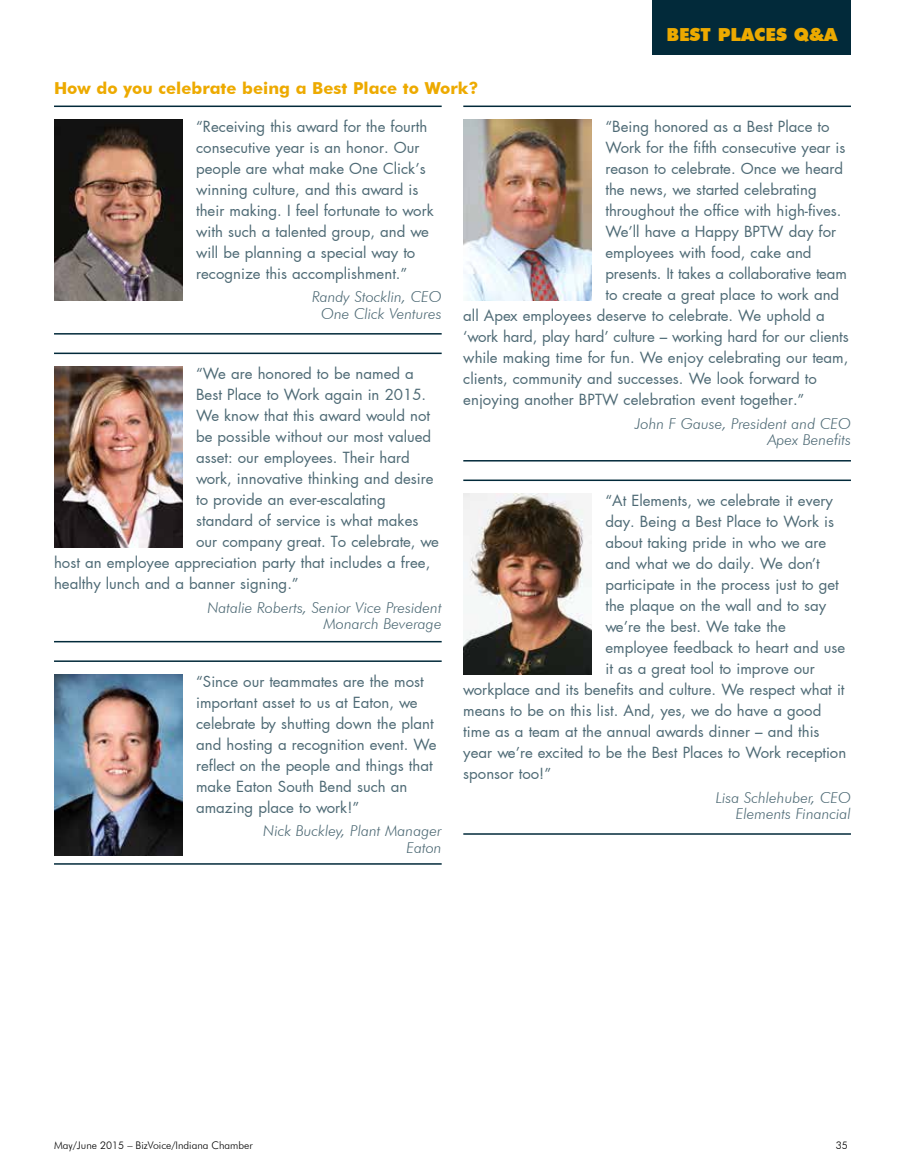
<style>
.page{position:relative;width:905px;height:1175px;background:#fff}
.page>*{position:absolute;margin:0;border:0;box-sizing:border-box;transform-origin:0 0}
.t1{font:900 18px "Futura BT";color:#edaa00}
.t2{font:700 16.5px "Futura BT";color:#edaa00}
.t3{font:15px/21px "Futura";color:#4e6a75}
.t4{font:italic 300 15px/16.5px "Futura BT";color:#4e6a75;text-align:right}
.t5{font:300 10.5px "Futura BT";color:#000}
</style>
<div class="page">
<div style="left:653px;top:0;width:197px;height:54px;background:#022a3a"></div>
<img style="left:54px;top:120px;width:129px;height:180px">
<hr style="left:54px;top:106px;width:387px;height:1px;background:#022a3a">
<hr style="left:54px;top:333px;width:387px;height:1px;background:#022a3a">
<img style="left:463px;top:494px;width:129px;height:180px">
<hr style="left:463px;top:479px;width:387px;height:2px;background:#022a3a">
<hr style="left:463px;top:833px;width:387px;height:1px;background:#022a3a">
<img style="left:54px;top:674px;width:129px;height:181px">
<hr style="left:54px;top:660px;width:387px;height:2px;background:#022a3a">
<hr style="left:54px;top:863px;width:387px;height:1px;background:#022a3a">
<img style="left:463px;top:120px;width:129px;height:180px">
<hr style="left:463px;top:106px;width:387px;height:1px;background:#022a3a">
<hr style="left:463px;top:460px;width:387px;height:1px;background:#022a3a">
<img style="left:54px;top:367px;width:129px;height:180px">
<hr style="left:54px;top:352px;width:387px;height:2px;background:#022a3a">
<hr style="left:54px;top:641px;width:387px;height:1px;background:#022a3a">
<p class="t2" style="left:54px;top:78px;width:426px">How do you celebrate being a Best Place to Work?</p>
<p class="t1" style="left:666px;top:23px;width:172px">BEST PLACES Q&amp;A</p>
<p class="t3" style="left:196px;top:116px;width:239px">“Receiving this award for the fourth consecutive year is an honor. Our people are what make One Click’s winning culture, and this award is their making. I feel fortunate to work with such a talented group, and we will be planning a special way to recognize this accomplishment.”</p>
<p class="t4" style="left:312px;top:289px;width:131px">Randy Stocklin, CEO<br>One Click Ventures</p>
<p class="t3" style="left:196px;top:363px;width:219px">“We are honored to be named a</p>
<p class="t3" style="left:196px;top:384px;width:232px">Best Place to Work again in 2015.</p>
<p class="t3" style="left:196px;top:405px;width:235px">We know that this award would not</p>
<p class="t3" style="left:196px;top:426px;width:237px">be possible without our most valued</p>
<p class="t3" style="left:196px;top:447px;width:215px">asset: our employees. Their hard</p>
<p class="t3" style="left:196px;top:468px;width:239px">work, innovative thinking and desire</p>
<p class="t3" style="left:196px;top:489px;width:191px">to provide an ever-escalating</p>
<p class="t3" style="left:196px;top:510px;width:224px">standard of service is what makes</p>
<p class="t3" style="left:196px;top:531px;width:244px">our company great. To celebrate, we</p>
<p class="t3" style="left:54px;top:552px;width:378px">host an employee appreciation party that includes a free,</p>
<p class="t3" style="left:54px;top:573px;width:246px">healthy lunch and a banner signing.”</p>
<p class="t4" style="left:207px;top:599px;width:236px">Natalie Roberts, Senior Vice President<br>Monarch Beverage</p>
<p class="t3" style="left:196px;top:671px;width:242px">“Since our teammates are the most important asset to us at Eaton, we celebrate by shutting down the plant and hosting a recognition event. We reflect on the people and things that make Eaton South Bend such an amazing place to work!”</p>
<p class="t4" style="left:263px;top:822px;width:180px">Nick Buckley, Plant Manager<br>Eaton</p>
<p class="t3" style="left:605px;top:116px;width:226px">“Being honored as a Best Place to</p>
<p class="t3" style="left:605px;top:137px;width:242px">Work for the fifth consecutive year is</p>
<p class="t3" style="left:605px;top:158px;width:239px">reason to celebrate. Once we heard</p>
<p class="t3" style="left:605px;top:179px;width:213px">the news, we started celebrating</p>
<p class="t3" style="left:605px;top:200px;width:237px">throughout the office with high-fives.</p>
<p class="t3" style="left:605px;top:221px;width:232px">We’ll have a Happy BPTW day for</p>
<p class="t3" style="left:605px;top:242px;width:208px">employees with food, cake and</p>
<p class="t3" style="left:605px;top:263px;width:243px">presents. It takes a collaborative team</p>
<p class="t3" style="left:605px;top:284px;width:235px">to create a great place to work and</p>
<p class="t3" style="left:463px;top:305px;width:363px">all Apex employees deserve to celebrate. We uphold a</p>
<p class="t3" style="left:463px;top:326px;width:387px">‘work hard, play hard’ culture – working hard for our clients</p>
<p class="t3" style="left:463px;top:347px;width:386px">while making time for fun. We enjoy celebrating our team,</p>
<p class="t3" style="left:463px;top:368px;width:355px">clients, community and successes. We look forward to</p>
<p class="t3" style="left:463px;top:389px;width:343px">enjoying another BPTW celebration event together.”</p>
<p class="t4" style="left:635px;top:415px;width:217px">John F Gause, President and CEO<br>Apex Benefits</p>
<p class="t3" style="left:605px;top:490px;width:229px">“At Elements, we celebrate it every</p>
<p class="t3" style="left:605px;top:511px;width:230px">day. Being a Best Place to Work is</p>
<p class="t3" style="left:605px;top:532px;width:222px">about taking pride in who we are</p>
<p class="t3" style="left:605px;top:553px;width:216px">and what we do daily. We don’t</p>
<p class="t3" style="left:605px;top:574px;width:235px">participate in the process just to get</p>
<p class="t3" style="left:605px;top:595px;width:222px">the plaque on the wall and to say</p>
<p class="t3" style="left:605px;top:616px;width:182px">we’re the best. We take the</p>
<p class="t3" style="left:605px;top:637px;width:241px">employee feedback to heart and use</p>
<p class="t3" style="left:605px;top:658px;width:211px">it as a great tool to improve our</p>
<p class="t3" style="left:463px;top:679px;width:383px">workplace and its benefits and culture. We respect what it</p>
<p class="t3" style="left:463px;top:700px;width:359px">means to be on this list. And, yes, we do have a good</p>
<p class="t3" style="left:463px;top:721px;width:358px">time as a team at the annual awards dinner – and this</p>
<p class="t3" style="left:463px;top:742px;width:384px">year we’re excited to be the Best Places to Work reception</p>
<p class="t3" style="left:463px;top:763px;width:89px">sponsor too!”</p>
<p class="t4" style="left:716px;top:789px;width:136px">Lisa Schlehuber, CEO<br>Elements Financial</p>
<p class="t5" style="left:54px;top:1139px;width:200px">May/June 2015 – BizVoice/Indiana Chamber</p>
<p class="t5" style="left:835px;top:1139px;width:14px">35</p>
</div>
